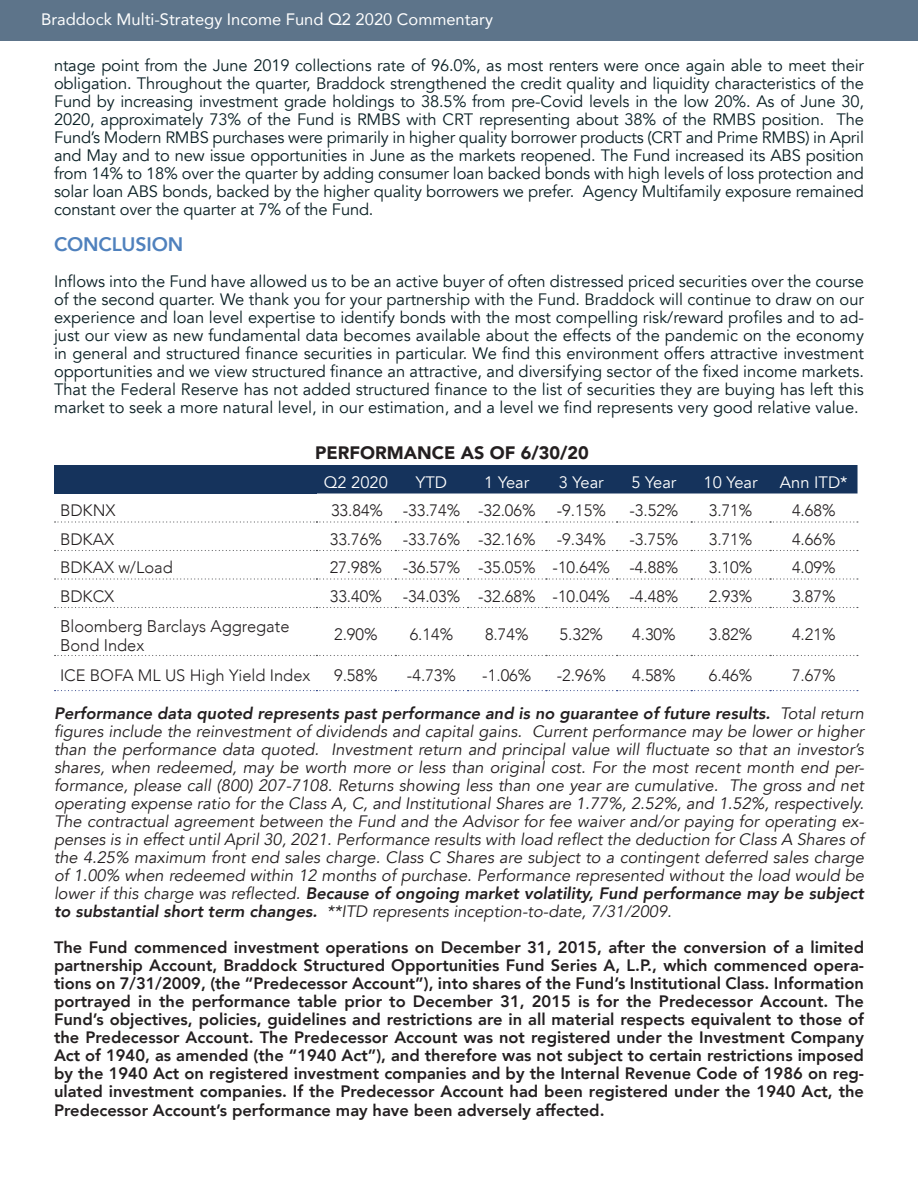
<style>
.page{position:relative;width:918px;height:1188px;background:#fff}
.page>*{position:absolute;margin:0;border:0;box-sizing:border-box;transform-origin:0 0}
.t1{font:800 19.5px "Avenir";letter-spacing:-.01em;color:#4f81bd}
.t2{font:900 18px "Avenir";color:#231f20}
.t3{font:300 16.8px/19.5px "Avenir";color:#231f20}
.t4{font:italic 16.5px/18px "Avenir";color:#231f20;text-align:justify}
.t5{font:800 16.5px/18px "Avenir";color:#231f20;text-align:justify}
.t6{font:16.5px/18px "Avenir";letter-spacing:-.01em;color:#0a2025;text-align:justify}
.t7{font:16.5px/18px "Avenir";color:#091e23;text-align:justify}
.t8{font:300 16.5px "Avenir";color:#231f20}
.t9{font:16.5px "Avenir";color:#fff}
.t10{font:16.5px "Avenir";color:#fff}
.s1{font-weight:800}
</style>
<div class="page">
<div style="left:0;top:0;width:918px;height:40px;background:#5d748a"></div>
<div style="left:54px;top:465px;width:262px;height:29px;background:#15335c"></div>
<div style="left:316px;top:465px;width:542px;height:29px;background:#15335c"></div>
<svg style="left:55px;top:521px;width:803px;height:2px"></svg>
<svg style="left:55px;top:550px;width:803px;height:1px"></svg>
<svg style="left:55px;top:578px;width:803px;height:2px"></svg>
<svg style="left:55px;top:607px;width:803px;height:1px"></svg>
<svg style="left:55px;top:655px;width:803px;height:1px"></svg>
<svg style="left:55px;top:690px;width:803px;height:1px"></svg>
<p class="t9" style="left:41px;top:6px;width:453px">Braddock Multi-Strategy Income Fund Q2 2020 Commentary</p>
<p class="t6" style="left:54px;top:56px;width:812px">ntage point from the June 2019 collections rate of 96.0%, as most renters were once again able to meet their obligation. Throughout the quarter, Braddock strengthened the credit quality and liquidity characteristics of the Fund by increasing investment grade holdings to 38.5% from pre-Covid levels in the low 20%. As of June 30, 2020, approximately 73% of the Fund is RMBS with CRT representing about 38% of the RMBS position. The Fund’s Modern RMBS purchases were primarily in higher quality borrower products (CRT and Prime RMBS) in April and May and to new issue opportunities in June as the markets reopened. The Fund increased its ABS position from 14% to 18% over the quarter by adding consumer loan backed bonds with high levels of loss protection and solar loan ABS bonds, backed by the higher quality borrowers we prefer. Agency Multifamily exposure remained constant over the quarter at 7% of the Fund.</p>
<p class="t1" style="left:54px;top:229px;width:131px">CONCLUSION</p>
<p class="t7" style="left:54px;top:272px;width:812px">Inflows into the Fund have allowed us to be an active buyer of often distressed priced securities over the course of the second quarter. We thank you for your partnership with the Fund. Braddock will continue to draw on our experience and loan level expertise to identify bonds with the most compelling risk/reward profiles and to ad&shy;just our view as new fundamental data becomes available about the effects of the pandemic on the economy in general and structured finance securities in particular. We find this environment offers attractive investment opportunities and we view structured finance an attractive, and diversifying sector of the fixed income markets.<br>That the Federal Reserve has not added structured finance to the list of securities they are buying has left this market to seek a more natural level, in our estimation, and a level we find represents very good relative value.</p>
<p class="t2" style="left:315px;top:438px;width:275px">PERFORMANCE AS OF 6/30/20</p>
<p class="t10" style="left:324px;top:472px;width:66px">Q2 2020</p>
<p class="t10" style="left:416px;top:472px;width:33px">YTD</p>
<p class="t10" style="left:484px;top:472px;width:46px">1 Year</p>
<p class="t10" style="left:559px;top:472px;width:46px">3 Year</p>
<p class="t10" style="left:631px;top:472px;width:46px">5 Year</p>
<p class="t10" style="left:704px;top:472px;width:56px">10 Year</p>
<p class="t10" style="left:780px;top:472px;width:69px">Ann ITD*</p>
<p class="t8" style="left:60px;top:501px;width:57px">BDKNX</p>
<p class="t8" style="left:331px;top:501px;width:54px">33.84%</p>
<p class="t8" style="left:403px;top:501px;width:59px">-33.74%</p>
<p class="t8" style="left:478px;top:501px;width:59px">-32.06%</p>
<p class="t8" style="left:557px;top:501px;width:50px">-9.15%</p>
<p class="t8" style="left:629px;top:501px;width:50px">-3.52%</p>
<p class="t8" style="left:709px;top:501px;width:45px">3.71%</p>
<p class="t8" style="left:792px;top:501px;width:45px">4.68%</p>
<p class="t8" style="left:60px;top:529px;width:56px">BDKAX</p>
<p class="t8" style="left:330px;top:529px;width:54px">33.76%</p>
<p class="t8" style="left:403px;top:529px;width:59px">-33.76%</p>
<p class="t8" style="left:478px;top:529px;width:59px">-32.16%</p>
<p class="t8" style="left:557px;top:529px;width:50px">-9.34%</p>
<p class="t8" style="left:629px;top:529px;width:50px">-3.75%</p>
<p class="t8" style="left:709px;top:529px;width:45px">3.71%</p>
<p class="t8" style="left:792px;top:529px;width:45px">4.66%</p>
<p class="t8" style="left:60px;top:558px;width:114px">BDKAX w/Load</p>
<p class="t8" style="left:330px;top:558px;width:54px">27.98%</p>
<p class="t8" style="left:403px;top:558px;width:59px">-36.57%</p>
<p class="t8" style="left:478px;top:558px;width:59px">-35.05%</p>
<p class="t8" style="left:553px;top:558px;width:59px">-10.64%</p>
<p class="t8" style="left:629px;top:558px;width:50px">-4.88%</p>
<p class="t8" style="left:709px;top:558px;width:45px">3.10%</p>
<p class="t8" style="left:792px;top:558px;width:45px">4.09%</p>
<p class="t8" style="left:60px;top:586px;width:56px">BDKCX</p>
<p class="t8" style="left:330px;top:586px;width:54px">33.40%</p>
<p class="t8" style="left:403px;top:586px;width:59px">-34.03%</p>
<p class="t8" style="left:478px;top:586px;width:59px">-32.68%</p>
<p class="t8" style="left:553px;top:586px;width:59px">-10.04%</p>
<p class="t8" style="left:629px;top:586px;width:50px">-4.48%</p>
<p class="t8" style="left:709px;top:586px;width:45px">2.93%</p>
<p class="t8" style="left:792px;top:586px;width:45px">3.87%</p>
<p class="t3" style="left:60px;top:616px;width:231px">Bloomberg Barclays Aggregate<br>Bond Index</p>
<p class="t8" style="left:334px;top:624px;width:45px">2.90%</p>
<p class="t8" style="left:410px;top:624px;width:45px">6.14%</p>
<p class="t8" style="left:485px;top:624px;width:45px">8.74%</p>
<p class="t8" style="left:560px;top:624px;width:45px">5.32%</p>
<p class="t8" style="left:632px;top:624px;width:45px">4.30%</p>
<p class="t8" style="left:709px;top:624px;width:45px">3.82%</p>
<p class="t8" style="left:792px;top:624px;width:45px">4.21%</p>
<p class="t8" style="left:60px;top:666px;width:252px">ICE BOFA ML US High Yield Index</p>
<p class="t8" style="left:334px;top:666px;width:45px">9.58%</p>
<p class="t8" style="left:407px;top:666px;width:50px">-4.73%</p>
<p class="t8" style="left:482px;top:666px;width:50px">-1.06%</p>
<p class="t8" style="left:557px;top:666px;width:50px">-2.96%</p>
<p class="t8" style="left:632px;top:666px;width:45px">4.58%</p>
<p class="t8" style="left:709px;top:666px;width:45px">6.46%</p>
<p class="t8" style="left:792px;top:666px;width:45px">7.67%</p>
<p class="t4" style="left:54px;top:704px;width:812px"><span class="s1">Performance data quoted represents past performance and is no guarantee of future results.</span> Total return figures include the reinvestment of dividends and capital gains. Current performance may be lower or higher than the performance data quoted. Investment return and principal value will fluctuate so that an investor’s shares, when redeemed, may be worth more or less than original cost. For the most recent month end per&shy;formance, please call (800) 207-7108. Returns showing less than one year are cumulative. The gross and net operating expense ratio for the Class A, C, and Institutional Shares are 1.77%, 2.52%, and 1.52%, respectively.<br>The contractual agreement between the Fund and the Advisor for fee waiver and/or paying for operating ex&shy;penses is in effect until April 30, 2021. Performance results with load reflect the deduction for Class A Shares of the 4.25% maximum front end sales charge. Class C Shares are subject to a contingent deferred sales charge of 1.00% when redeemed within 12 months of purchase. Performance represented without the load would be lower if this charge was reflected. <span class="s1">Because of ongoing market volatility, Fund performance may be subject to substantial short term changes.</span> **ITD represents inception-to-date, 7/31/2009.</p>
<p class="t5" style="left:54px;top:938px;width:812px">The Fund commenced investment operations on December 31, 2015, after the conversion of a limited partnership Account, Braddock Structured Opportunities Fund Series A, L.P., which commenced opera&shy;tions on 7/31/2009, (the “Predecessor Account”), into shares of the Fund’s Institutional Class. Information portrayed in the performance table prior to December 31, 2015 is for the Predecessor Account. The Fund’s objectives, policies, guidelines and restrictions are in all material respects equivalent to those of the Predecessor Account. The Predecessor Account was not registered under the Investment Company Act of 1940, as amended (the “1940 Act”), and therefore was not subject to certain restrictions imposed by the 1940 Act on registered investment companies and by the Internal Revenue Code of 1986 on reg&shy;ulated investment companies. If the Predecessor Account had been registered under the 1940 Act, the</p>
<p class="t5" style="left:54px;top:1102px;width:552px">Predecessor Account’s performance may have been adversely affected.</p>
</div>
